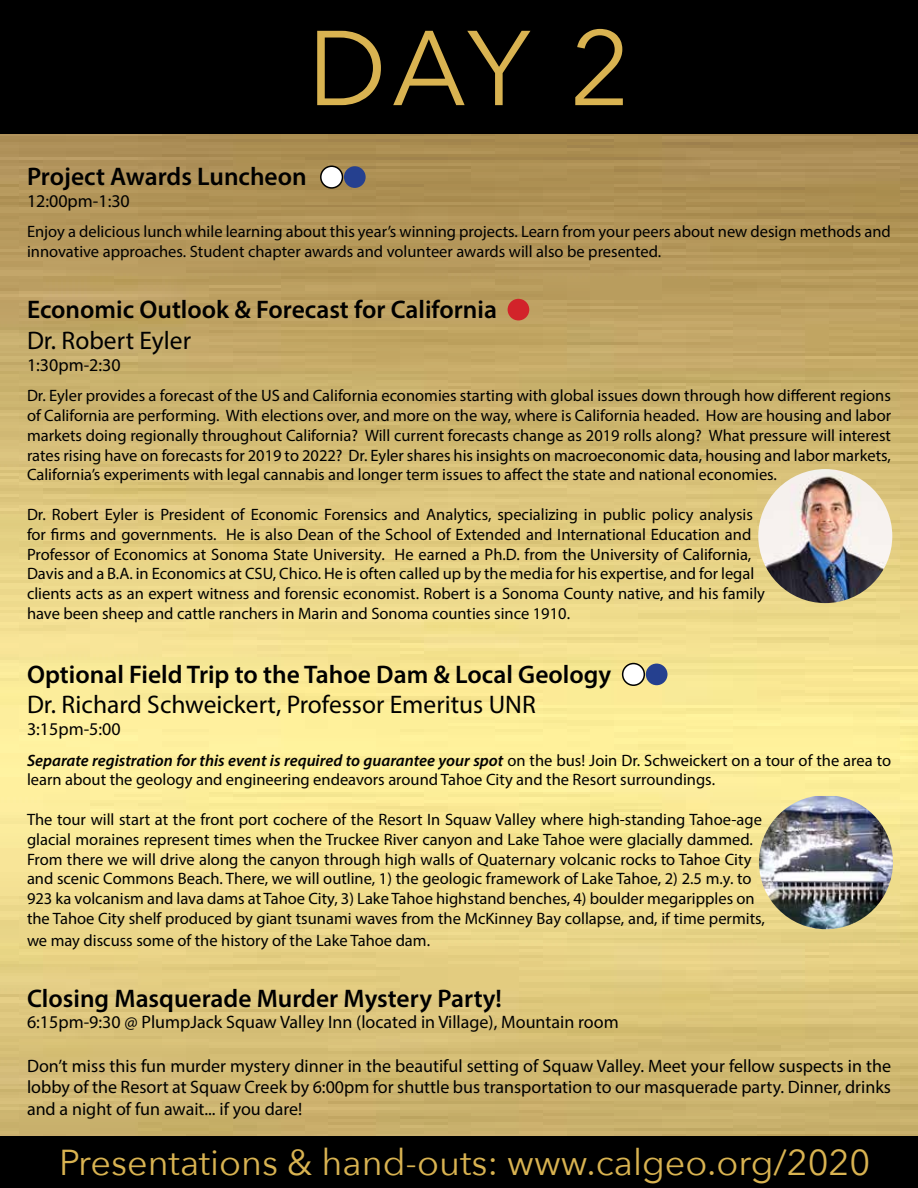
<style>
.page{position:relative;width:918px;height:1188px;background:#fff}
.page>*{position:absolute;margin:0;border:0;box-sizing:border-box;transform-origin:0 0}
.t1{font:105px "Avenir Next";color:#d9b351}
.t2{font:36px "Avenir Next";color:#d9b351}
.t3{font:600 25.5px "Myriad Pro";color:#000}
.t4{font:25.5px "Myriad Pro";color:#000}
.t5{font:18px/21.6px "Myriad Pro";color:#000;text-align:justify}
.t6{font:16.5px/19.8px "Myriad Pro";color:#000}
.s1{font-weight:600;font-style:italic}
</style>
<div class="page">
<img style="left:0;top:133px;width:918px;height:1003px">
<div style="left:0;top:0;width:918px;height:133px;background:#000"></div>
<div style="left:0;top:1136px;width:918px;height:52px;background:#000"></div>
<div style="left:321px;top:166px;width:21px;height:22px;background:#fff;border-radius:50%"></div>
<div style="left:320px;top:166px;width:23px;height:23px;border:2px solid #000;border-radius:50%"></div>
<div style="left:344px;top:166px;width:22px;height:22px;background:#25408f;border-radius:50%"></div>
<div style="left:508px;top:299px;width:21px;height:21px;background:#d2232a;border-radius:50%"></div>
<div style="left:623px;top:664px;width:21px;height:21px;background:#fff;border-radius:50%"></div>
<div style="left:622px;top:663px;width:23px;height:23px;border:2px solid #000;border-radius:50%"></div>
<div style="left:646px;top:664px;width:22px;height:21px;background:#25408f;border-radius:50%"></div>
<img style="left:758px;top:469px;width:134px;height:134px;border-radius:67px">
<img style="left:759px;top:796px;width:134px;height:133px">
<h1 class="t1" style="left:307px;top:-20px;width:325px">DAY 2</h1>
<h3 class="t3" style="left:27px;top:160px;width:281px">Project Awards Luncheon</h3>
<p class="t5" style="left:27px;top:190px;width:104px">12:00pm-1:30</p>
<p class="t6" style="left:27px;top:222px;width:865px">Enjoy a delicious lunch while learning about this year’s winning projects. Learn from your peers about new design methods and innovative approaches. Student chapter awards and volunteer awards will also be presented.</p>
<h3 class="t3" style="left:27px;top:294px;width:471px">Economic Outlook &amp; Forecast for California</h3>
<h3 class="t4" style="left:27px;top:325px;width:166px">Dr. Robert Eyler</h3>
<p class="t5" style="left:27px;top:353px;width:95px">1:30pm-2:30</p>
<p class="t6" style="left:27px;top:385px;width:866px;text-align:justify">Dr. Eyler provides a forecast of the US and California economies starting with global issues down through how different regions of California are performing. With elections over, and more on the way, where is California headed. How are housing and labor markets doing regionally throughout California? Will current forecasts change as 2019 rolls along? What pressure will interest rates rising have on forecasts for 2019 to 2022? Dr. Eyler shares his insights on macroeconomic data, housing and labor markets, California’s experiments with legal cannabis and longer term issues to affect the state and national economies.</p>
<p class="t6" style="left:27px;top:504px;width:740px">Dr. Robert Eyler is President of Economic Forensics and Analytics, specializing in public policy analysis for firms and governments. He is also Dean of the School of Extended and International Education and Professor of Economics at Sonoma State University. He earned a Ph.D. from the University of California, Davis and a B.A. in Economics at CSU, Chico. He is often called up by the media for his expertise, and for legal clients acts as an expert witness and forensic economist. Robert is a Sonoma County native, and his family have been sheep and cattle ranchers in Marin and Sonoma counties since 1910.</p>
<h3 class="t3" style="left:27px;top:658px;width:586px">Optional Field Trip to the Tahoe Dam &amp; Local Geology</h3>
<h3 class="t4" style="left:27px;top:689px;width:510px">Dr. Richard Schweickert, Professor Emeritus UNR</h3>
<p class="t5" style="left:27px;top:718px;width:95px">3:15pm-5:00</p>
<p class="t6" style="left:27px;top:750px;width:866px"><span class="s1">Separate registration for this event is required to guarantee your spot</span> on the bus! Join Dr. Schweickert on a tour of the area to learn about the geology and engineering endeavors around Tahoe City and the Resort surroundings.</p>
<p class="t6" style="left:27px;top:809px;width:739px">The tour will start at the front port cochere of the Resort In Squaw Valley where high-standing Tahoe-age glacial moraines represent times when the Truckee River canyon and Lake Tahoe were glacially dammed.<br>From there we will drive along the canyon through high walls of Quaternary volcanic rocks to Tahoe City and scenic Commons Beach. There, we will outline, 1) the geologic framework of Lake Tahoe, 2) 2.5 m.y. to 923 ka volcanism and lava dams at Tahoe City, 3) Lake Tahoe highstand benches, 4) boulder megaripples on the Tahoe City shelf produced by giant tsunami waves from the McKinney Bay collapse, and, if time permits,</p>
<p class="t6" style="left:27px;top:930px;width:405px">we may discuss some of the history of the Lake Tahoe dam.</p>
<h3 class="t3" style="left:27px;top:982px;width:477px">Closing Masquerade Murder Mystery Party!</h3>
<p class="t5" style="left:27px;top:1011px;width:593px">6:15pm-9:30 @ PlumpJack Squaw Valley Inn (located in Village), Mountain room</p>
<p class="t5" style="left:27px;top:1054px;width:866px">Don’t miss this fun murder mystery dinner in the beautiful setting of Squaw Valley. Meet your fellow suspects in the lobby of the Resort at Squaw Creek by 6:00pm for shuttle bus transportation to our masquerade party. Dinner, drinks and a night of fun await... if you dare!</p>
<h2 class="t2" style="left:59px;top:1132px;width:813px">Presentations &amp; hand-outs: www.calgeo.org/2020</h2>
</div>
